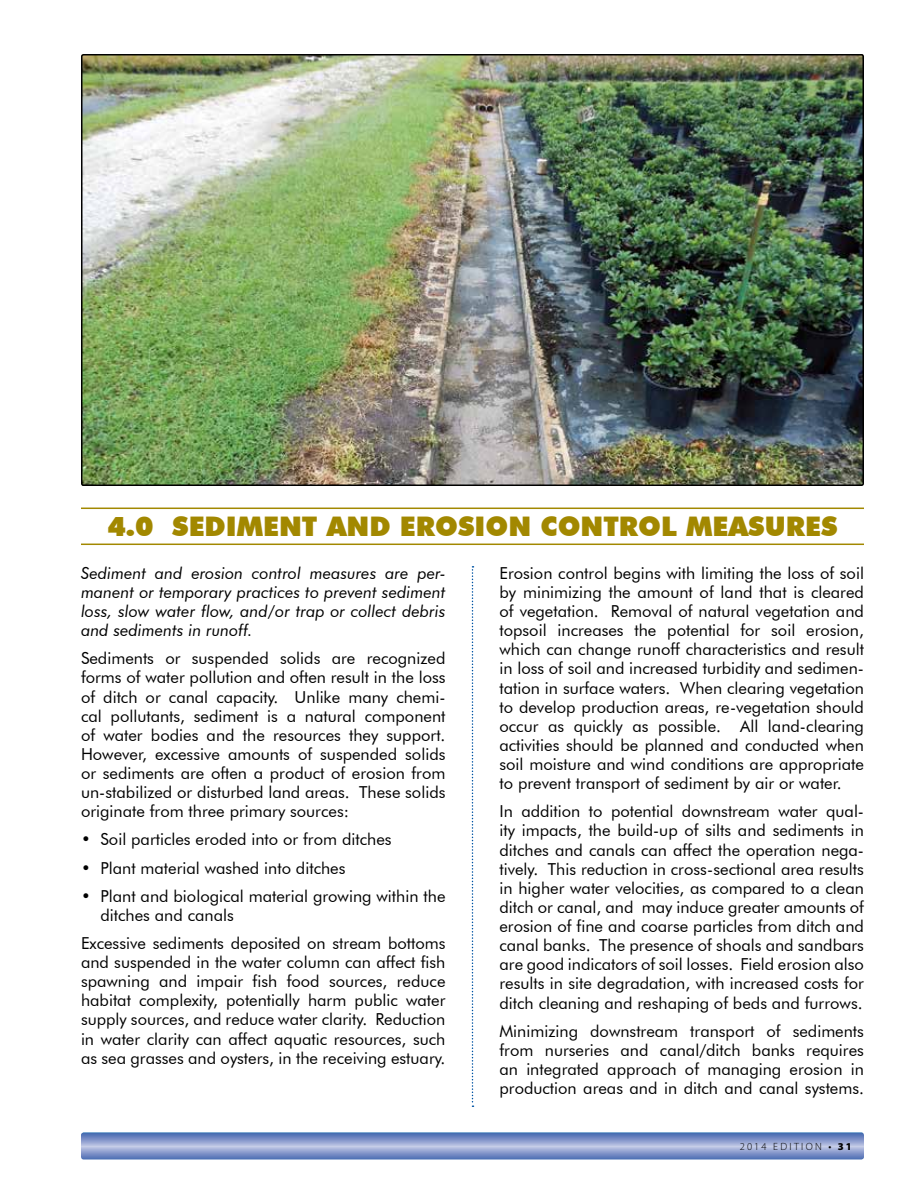
<style>
.page{position:relative;width:918px;height:1188px;background:#fff}
.page>*{position:absolute;margin:0;border:0;box-sizing:border-box;transform-origin:0 0}
.t1{font:900 27px "Futura BT";color:#a28800}
.t2{font:16.5px/19px "Futura BT";color:#000;text-align:justify}
.t3{font:italic 16.5px/19px "Futura BT";color:#000;text-align:justify}
.t4{font:300 10.5px "Myriad Pro";letter-spacing:.22em;color:#000}
.s1{font-weight:400}
.s2{font-weight:900}
</style>
<div class="page">
<svg style="left:81px;top:1132px;width:783px;height:28px;background:#8599cb"></svg>
<hr style="left:81px;top:508px;width:783px;height:1px;background:#a28800">
<hr style="left:81px;top:544px;width:783px;height:1px;background:#a28800">
<img style="left:81px;top:54px;width:783px;height:432px">
<div style="left:81px;top:54px;width:783px;height:432px;border:2px solid #000;border-radius:2px"></div>
<svg style="left:472px;top:566px;width:1px;height:541px"></svg>
<h1 class="t1" style="left:107px;top:510px;width:732px">4.0 SEDIMENT AND EROSION CONTROL MEASURES</h1>
<p class="t3" style="left:81px;top:563px;width:366px">Sediment and erosion control measures are per&shy;manent or temporary practices to prevent sediment loss, slow water flow, and/or trap or collect debris and sediments in runoff.</p>
<p class="t2" style="left:81px;top:649px;width:366px">Sediments or suspended solids are recognized forms of water pollution and often result in the loss of ditch or canal capacity. Unlike many chemi&shy;cal pollutants, sediment is a natural component of water bodies and the resources they support.<br>However, excessive amounts of suspended solids or sediments are often a product of erosion from un-stabilized or disturbed land areas. These solids originate from three primary sources:</p>
<p class="t2" style="left:81px;top:830px;width:312px">• Soil particles eroded into or from ditches</p>
<p class="t2" style="left:81px;top:858px;width:266px">• Plant material washed into ditches</p>
<p class="t2" style="left:101px;top:886px;width:346px;text-indent:-20px">• Plant and biological material growing within the ditches and canals</p>
<p class="t2" style="left:81px;top:933px;width:366px">Excessive sediments deposited on stream bottoms and suspended in the water column can affect fish spawning and impair fish food sources, reduce habitat complexity, potentially harm public water supply sources, and reduce water clarity. Reduction in water clarity can affect aquatic resources, such as sea grasses and oysters, in the receiving estuary.</p>
<p class="t2" style="left:500px;top:563px;width:366px">Erosion control begins with limiting the loss of soil by minimizing the amount of land that is cleared of vegetation. Removal of natural vegetation and topsoil increases the potential for soil erosion, which can change runoff characteristics and result in loss of soil and increased turbidity and sedimen&shy;tation in surface waters. When clearing vegetation to develop production areas, re-vegetation should occur as quickly as possible. All land-clearing activities should be planned and conducted when soil moisture and wind conditions are appropriate to prevent transport of sediment by air or water.</p>
<p class="t2" style="left:500px;top:802px;width:366px">In addition to potential downstream water qual&shy;ity impacts, the build-up of silts and sediments in ditches and canals can affect the operation nega&shy;tively. This reduction in cross-sectional area results in higher water velocities, as compared to a clean ditch or canal, and may induce greater amounts of erosion of fine and coarse particles from ditch and canal banks. The presence of shoals and sandbars are good indicators of soil losses. Field erosion also results in site degradation, with increased costs for ditch cleaning and reshaping of beds and furrows.</p>
<p class="t2" style="left:500px;top:1021px;width:366px">Minimizing downstream transport of sediments from nurseries and canal/ditch banks requires an integrated approach of managing erosion in production areas and in ditch and canal systems.</p>
<p class="t4" style="left:740px;top:1140px;width:114px">2014 EDITION <span class="s1">•</span> <span class="s2">31</span></p>
</div>
